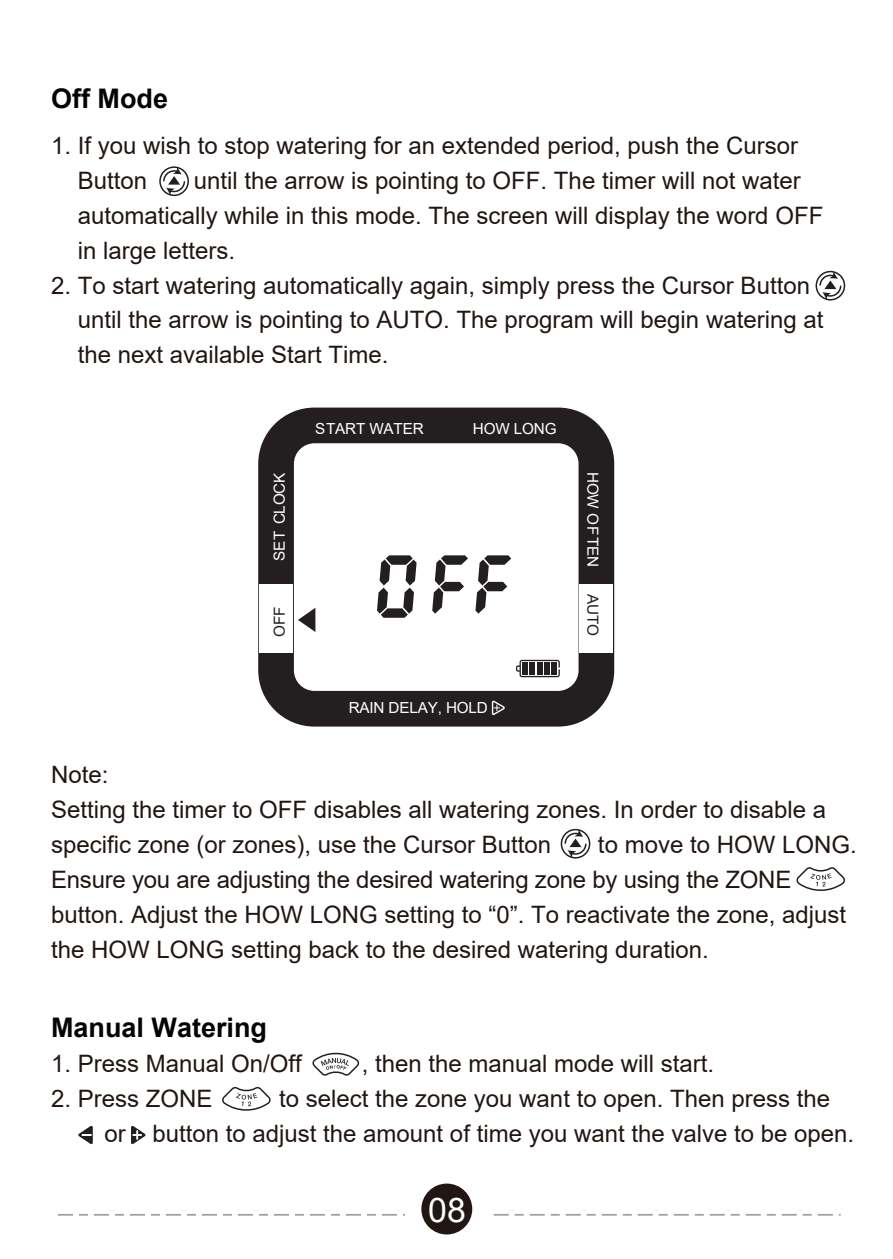
<style>
.page{position:relative;width:893px;height:1259px;background:#fff}
.page>*{position:absolute;margin:0;border:0;box-sizing:border-box;transform-origin:0 0}
.t1{font:33.9px "Arial";color:#fff}
.t2{font:700 27px "Arial";color:#060304}
.t3{font:24px/34.8px "Arial";color:#221612}
.t4{font:15.3px "Arial";letter-spacing:-.01em;color:#fff}
.t5{font:15.3px "Arial";letter-spacing:-.01em;color:#231f20}
</style>
<div class="page">
<svg style="left:796px;top:867px;width:49px;height:24px"></svg>
<svg style="left:159px;top:166px;width:30px;height:30px"></svg>
<svg style="left:561px;top:829px;width:29px;height:29px"></svg>
<svg style="left:815px;top:271px;width:30px;height:29px"></svg>
<div style="left:258px;top:407px;width:356px;height:319px;background:#231f20;border-radius:56px"></div>
<div style="left:294px;top:443px;width:284px;height:248px;background:#fff;border-radius:21px"></div>
<svg style="left:491px;top:701px;width:14px;height:15px"></svg>
<div style="left:259px;top:585px;width:34px;height:68px;background:#fff"></div>
<div style="left:580px;top:585px;width:33px;height:68px;background:#fff"></div>
<svg style="left:298px;top:608px;width:17px;height:24px"></svg>
<svg style="left:516px;top:660px;width:44px;height:17px"></svg>
<div style="left:551px;top:662px;width:6px;height:12px;background:#231f20"></div>
<div style="left:522px;top:662px;width:6px;height:12px;background:#231f20"></div>
<div style="left:529px;top:662px;width:6px;height:12px;background:#231f20"></div>
<div style="left:544px;top:662px;width:6px;height:12px;background:#231f20"></div>
<div style="left:537px;top:662px;width:6px;height:12px;background:#231f20"></div>
<svg style="left:432px;top:555px;width:80px;height:59px"></svg>
<svg style="left:377px;top:555px;width:40px;height:63px"></svg>
<svg style="left:78px;top:1125px;width:15px;height:19px"></svg>
<svg style="left:131px;top:1125px;width:14px;height:19px"></svg>
<svg style="left:222px;top:1086px;width:49px;height:25px"></svg>
<svg style="left:312px;top:1052px;width:48px;height:24px"></svg>
<div style="left:421px;top:1183px;width:51px;height:51px;background:#211613;border-radius:50%"></div>
<svg style="left:494px;top:1214px;width:347px;height:1px"></svg>
<svg style="left:58px;top:1214px;width:347px;height:1px"></svg>
<p class="t2" style="left:51px;top:79px;width:118px">Off Mode</p>
<p class="t3" style="left:78px;top:128px;width:722px;text-indent:-27px">1. If you wish to stop watering for an extended period, push the Cursor<br>Button</p>
<p class="t3" style="left:78px;top:163px;width:747px;text-indent:116px">until the arrow is pointing to OFF. The timer will not water automatically while in this mode. The screen will display the word OFF in large letters.</p>
<p class="t3" style="left:78px;top:268px;width:747px;text-indent:-27px">2. To start watering automatically again, simply press the Cursor Button until the arrow is pointing to AUTO. The program will begin watering at the next available Start Time.</p>
<p class="t4" style="left:269px;top:561px;width:90px;rotate:-90deg">SET CLOCK</p>
<p class="t5" style="left:269px;top:637px;width:32px;rotate:-90deg">OFF</p>
<p class="t4" style="left:315px;top:418px;width:110px">START WATER</p>
<p class="t4" style="left:473px;top:418px;width:85px">HOW LONG</p>
<p class="t4" style="left:349px;top:697px;width:141px">RAIN DELAY, HOLD</p>
<p class="t4" style="left:604px;top:472px;width:97px;rotate:90deg">HOW OFTEN</p>
<p class="t5" style="left:604px;top:593px;width:43px;rotate:90deg">AUTO</p>
<p class="t3" style="left:51px;top:757px;width:777px">Note:<br>Setting the timer to OFF disables all watering zones. In order to disable a specific zone (or zones), use the Cursor Button</p>
<p class="t3" style="left:51px;top:827px;width:807px;text-indent:547px">to move to HOW LONG.<br>Ensure you are adjusting the desired watering zone by using the ZONE button. Adjust the HOW LONG setting to “0”. To reactivate the zone, adjust the HOW LONG setting back to the desired watering duration.</p>
<p class="t2" style="left:51px;top:1008px;width:218px">Manual Watering</p>
<p class="t3" style="left:51px;top:1046px;width:252px">1. Press Manual On/Off</p>
<p class="t3" style="left:362px;top:1046px;width:354px">, then the manual mode will start.</p>
<p class="t3" style="left:51px;top:1080px;width:163px">2. Press ZONE</p>
<p class="t3" style="left:104px;top:1080px;width:751px;text-indent:175px">to select the zone you want to open. Then press the or button to adjust the amount of time you want the valve to be open.</p>
<h1 class="t1" style="left:428px;top:1186px;width:39px">08</h1>
</div>
